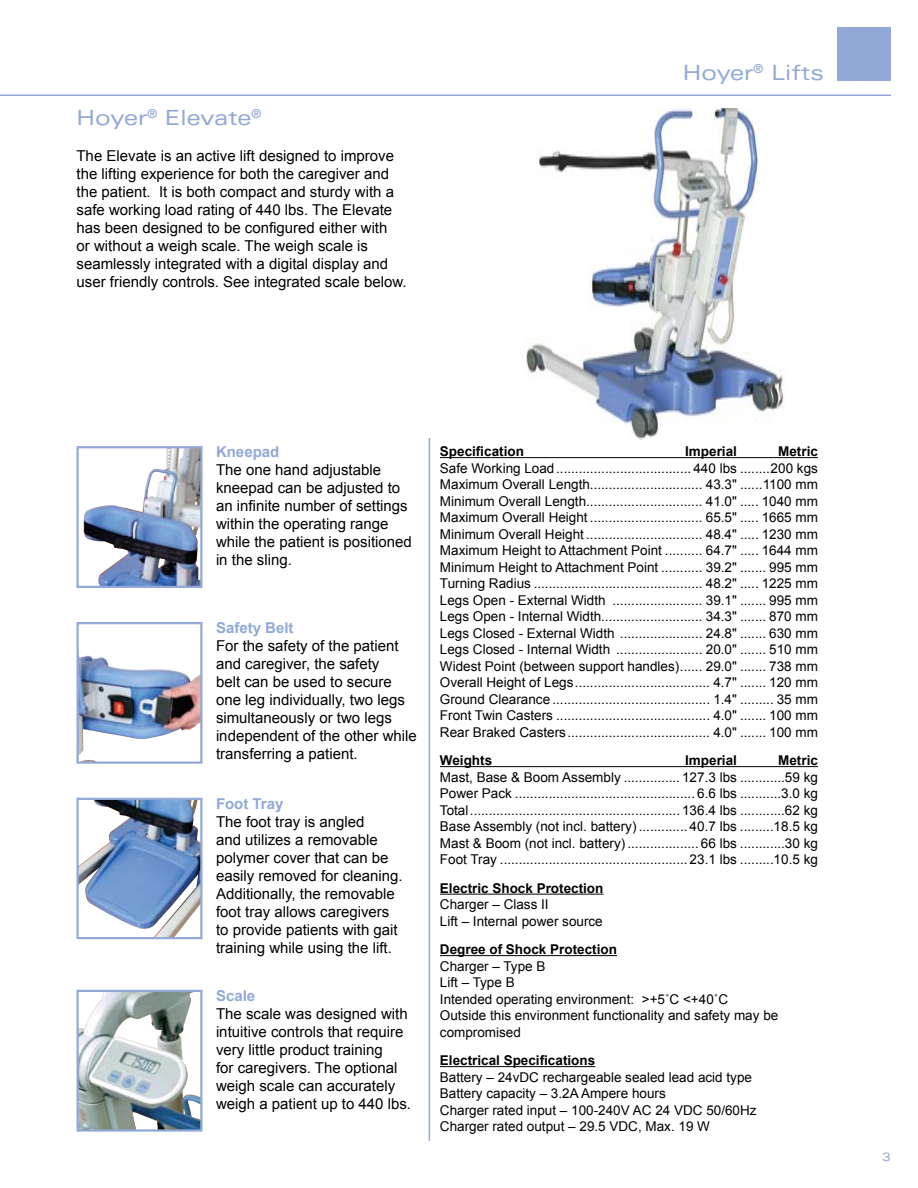
<style>
.page{position:relative;width:918px;height:1188px;background:#fff}
.page>*{position:absolute;margin:0;border:0;box-sizing:border-box;transform-origin:0 0}
.t1{font:expanded 21px "Univers";color:#92a9d7}
.t2{font:15px/18px "Arial";color:#000}
.t3{font:700 15px "Arial";color:#92a9d7}
.t4{font:13.5px/16.5px "Arial";color:#000}
.t5{font:700 13.5px "Arial";color:#000}
</style>
<div class="page">
<hr style="left:0;top:94px;width:891px;height:2px;background:#92a9d7">
<div style="left:837px;top:27px;width:54px;height:54px;background:#92a9d7"></div>
<hr style="left:440px;top:457px;width:378px;height:1px;background:#000">
<hr style="left:440px;top:766px;width:378px;height:1px;background:#000">
<hr style="left:440px;top:894px;width:163px;height:1px;background:#000">
<hr style="left:440px;top:955px;width:177px;height:1px;background:#000">
<hr style="left:440px;top:1066px;width:155px;height:1px;background:#000">
<img style="left:79px;top:993px;width:121px;height:136px">
<div style="left:76px;top:990px;width:127px;height:142px;border:2px solid #92a9d7"></div>
<img style="left:79px;top:801px;width:121px;height:135px">
<div style="left:76px;top:798px;width:127px;height:141px;border:2px solid #92a9d7"></div>
<img style="left:79px;top:655px;width:121px;height:106px">
<div style="left:76px;top:622px;width:127px;height:142px;border:2px solid #92a9d7"></div>
<img style="left:83px;top:449px;width:117px;height:136px">
<div style="left:76px;top:446px;width:127px;height:142px;border:2px solid #92a9d7"></div>
<img style="left:526px;top:108px;width:258px;height:332px">
<hr style="left:429px;top:438px;width:1px;height:703px;background:#92a9d7">
<h1 class="t1" style="left:76px;top:105px;width:186px">Hoyer<sup>®</sup> Elevate<sup>®</sup></h1>
<p class="t2" style="left:76px;top:146px;width:332px">The Elevate is an active lift designed to improve the lifting experience for both the caregiver and the patient. It is both compact and sturdy with a safe working load rating of 440 lbs. The Elevate has been designed to be configured either with<br>or without a weigh scale. The weigh scale is seamlessly integrated with a digital display and user friendly controls. See integrated scale below.</p>
<h1 class="t1" style="left:683px;top:61px;width:143px">Hoyer<sup>®</sup> Lifts</h1>
<p class="t3" style="left:216px;top:443px;width:65px">Kneepad</p>
<p class="t2" style="left:216px;top:461px;width:197px">The one hand adjustable kneepad can be adjusted to an infinite number of settings within the operating range while the patient is positioned in the sling.</p>
<p class="t3" style="left:216px;top:619px;width:79px">Safety Belt</p>
<p class="t2" style="left:216px;top:637px;width:202px">For the safety of the patient and caregiver, the safety<br>belt can be used to secure one leg individually, two legs simultaneously or two legs independent of the other while transferring a patient.</p>
<p class="t3" style="left:216px;top:795px;width:69px">Foot Tray</p>
<p class="t2" style="left:216px;top:812px;width:188px">The foot tray is angled<br>and utilizes a removable polymer cover that can be easily removed for cleaning.<br>Additionally, the removable foot tray allows caregivers to provide patients with gait training while using the lift.</p>
<p class="t3" style="left:216px;top:987px;width:41px">Scale</p>
<p class="t2" style="left:216px;top:1004px;width:197px">The scale was designed with intuitive controls that require very little product training<br>for caregivers. The optional weigh scale can accurately weigh a patient up to 440 lbs.</p>
<p class="t5" style="left:440px;top:444px;width:86px">Specification</p>
<p class="t5" style="left:685px;top:444px;width:53px">Imperial</p>
<p class="t5" style="left:778px;top:444px;width:41px">Metric</p>
<p class="t4" style="left:440px;top:460px;width:379px;text-align:justify">Safe Working Load.................................... 440 lbs ........200 kgs Maximum Overall Length.............................. 43.3" ......1100 mm Minimum Overall Length............................... 41.0" ..... 1040 mm Maximum Overall Height .............................. 65.5" ..... 1665 mm Minimum Overall Height ............................... 48.4" ..... 1230 mm Maximum Height to Attachment Point .......... 64.7" ..... 1644 mm Minimum Height to Attachment Point ........... 39.2" ....... 995 mm Turning Radius ............................................. 48.2" ..... 1225 mm Legs Open - External Width ........................ 39.1" ....... 995 mm Legs Open - Internal Width........................... 34.3" ....... 870 mm Legs Closed - External Width ...................... 24.8" ....... 630 mm Legs Closed - Internal Width ....................... 20.0" ....... 510 mm Widest Point (between support handles)...... 29.0" ....... 738 mm Overall Height of Legs.................................... 4.7" ....... 120 mm Ground Clearance .......................................... 1.4" ......... 35 mm Front Twin Casters ......................................... 4.0" ....... 100 mm Rear Braked Casters...................................... 4.0" ....... 100 mm</p>
<p class="t5" style="left:440px;top:753px;width:54px">Weights</p>
<p class="t5" style="left:685px;top:753px;width:53px">Imperial</p>
<p class="t5" style="left:778px;top:753px;width:41px">Metric</p>
<p class="t4" style="left:440px;top:769px;width:379px;text-align:justify">Mast, Base &amp; Boom Assembly ............... 127.3 lbs ............59 kg Power Pack ................................................ 6.6 lbs ...........3.0 kg Total........................................................ 136.4 lbs ............62 kg Base Assembly (not incl. battery) ............. 40.7 lbs .........18.5 kg Mast &amp; Boom (not incl. battery) ................... 66 lbs ............30 kg Foot Tray .................................................. 23.1 lbs .........10.5 kg</p>
<p class="t5" style="left:440px;top:880px;width:165px">Electric Shock Protection</p>
<p class="t4" style="left:440px;top:896px;width:164px">Charger – Class II<br>Lift – Internal power source</p>
<p class="t5" style="left:440px;top:942px;width:179px">Degree of Shock Protection</p>
<p class="t4" style="left:440px;top:958px;width:340px">Charger – Type B<br>Lift – Type B<br>Intended operating environment: &gt;+5˚C &lt;+40˚C<br>Outside this environment functionality and safety may be compromised</p>
<p class="t5" style="left:440px;top:1053px;width:157px">Electrical Specifications</p>
<p class="t4" style="left:440px;top:1069px;width:318px">Battery – 24vDC rechargeable sealed lead acid type Battery capacity – 3.2A Ampere hours<br>Charger rated input – 100-240V AC 24 VDC 50/60Hz Charger rated output – 29.5 VDC, Max. 19 W</p>
</div>
